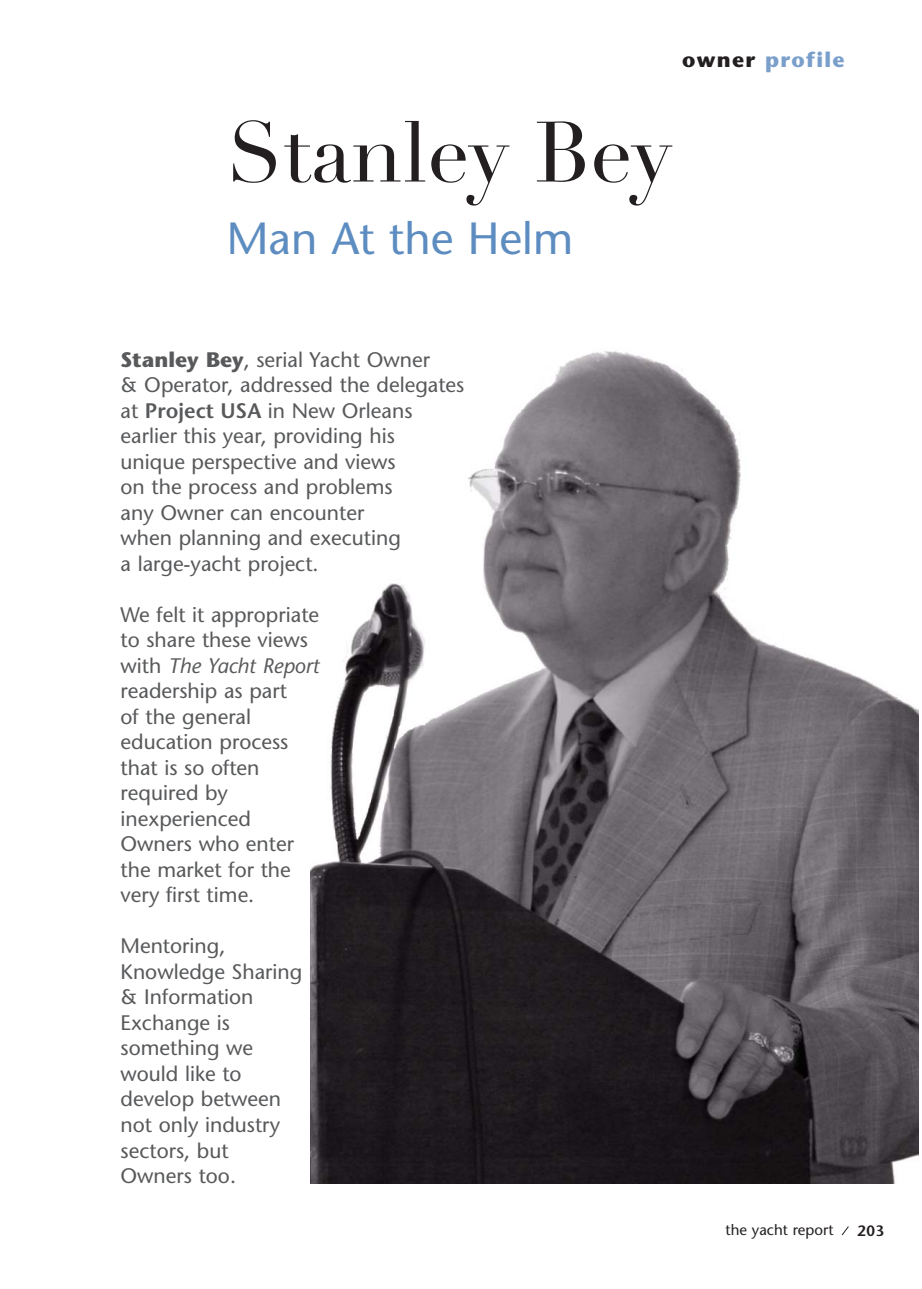
<style>
.page{position:relative;width:922px;height:1289px;background:#fff}
.page>*{position:absolute;margin:0;border:0;box-sizing:border-box;transform-origin:0 0}
.t1{font:84px "Didot";color:#231f20}
.t2{font:45px "Stone Sans";color:#5d8dc0}
.t3{font:21px/25.5px "Stone Sans";color:#58595b}
.t4{font:700 21px "Stone Sans";letter-spacing:.065em;color:#7a9fcb}
.t5{font:15px "Stone Sans";color:#231f20}
.t6{font:600 15px "Stone Sans";color:#231f20}
.s1{color:#231f20}
.s2{font-weight:700}
.s3{font-weight:600}
.s4{font-style:italic}
</style>
<div class="page">
<img style="left:310px;top:351px;width:608px;height:832px">
<svg style="left:841px;top:1226px;width:8px;height:9px"></svg>
<p class="t4" style="left:682px;top:52px;width:164px"><span class="s1">owner</span> profile</p>
<h1 class="t1" style="left:227px;top:121px;width:446px">Stanley Bey</h1>
<h2 class="t2" style="left:227px;top:220px;width:348px">Man At the Helm</h2>
<p class="t3" style="left:121px;top:349px;width:345px"><span class="s2">Stanley Bey</span>, serial Yacht Owner<br>&amp; Operator, addressed the delegates at <span class="s3">Project USA</span> in New Orleans earlier this year, providing his unique perspective and views<br>on the process and problems<br>any Owner can encounter<br>when planning and executing<br>a large-yacht project.</p>
<p class="t3" style="left:121px;top:604px;width:200px">We felt it appropriate to share these views with <span class="s4">The Yacht Report </span>readership as part<br>of the general education process that is so often required by inexperienced<br>Owners who enter the market for the very first time.</p>
<p class="t3" style="left:121px;top:935px;width:183px">Mentoring,<br>Knowledge Sharing &amp; Information<br>Exchange is something we would like to develop between not only industry sectors, but<br>Owners too.</p>
<p class="t5" style="left:726px;top:1223px;width:109px">the yacht report</p>
<p class="t6" style="left:857px;top:1224px;width:29px">203</p>
</div>
